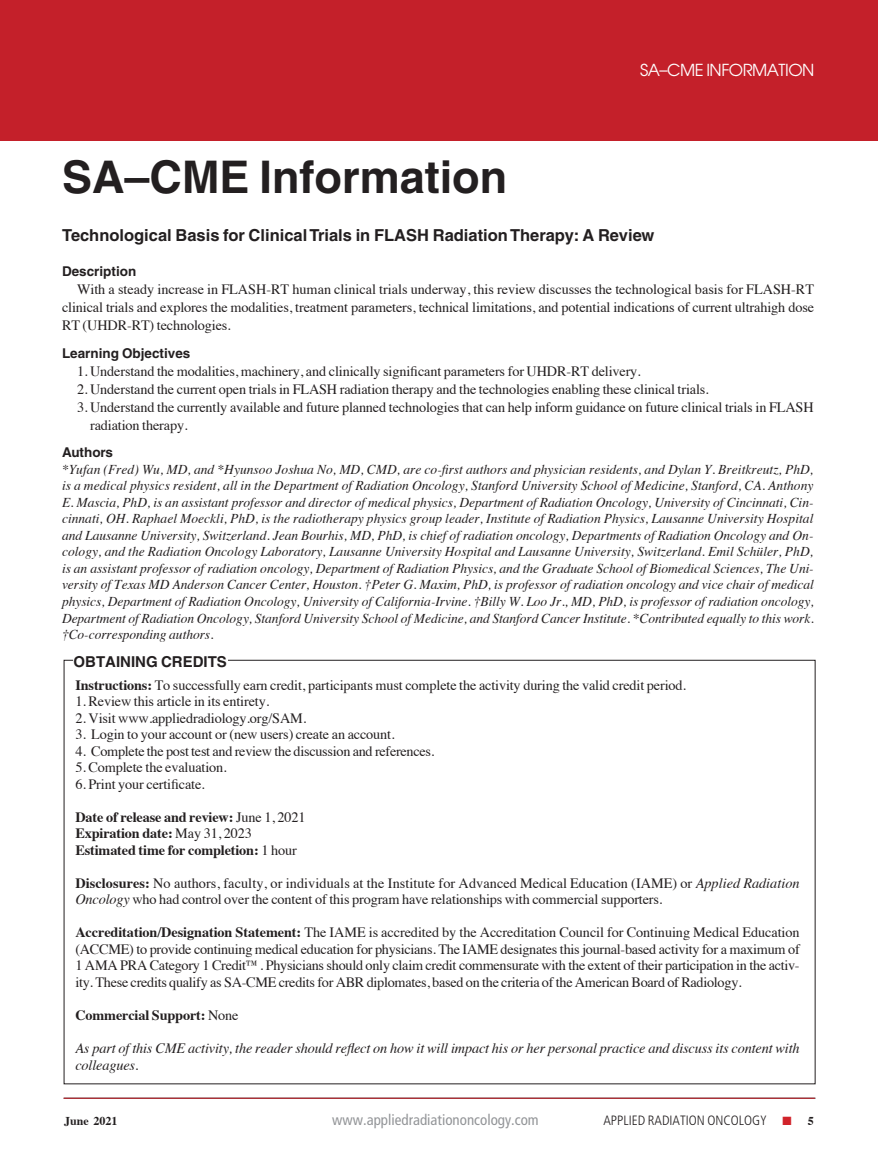
<style>
.page{position:relative;width:878px;height:1175px;background:#fff}
.page>*{position:absolute;margin:0;border:0;box-sizing:border-box;transform-origin:0 0}
.Article_title{font:700 45px "Helvetica";color:#231f20}
.SAM_subhead{font:700 16.5px "Helvetica";color:#231f20}
.top_heading_right{font:16.5px "Avant Garde";letter-spacing:-.03em;color:#fff}
.t1{font:condensed 15px "Frutiger";color:#939598}
.Article_title-2{font:700 15px "Helvetica";color:#231f20}
.SAM_body{font:14.25px/16.5px "Times";letter-spacing:-.01em;color:#231f20;text-align:justify}
.Article_body_copy{font:14.25px "Times";letter-spacing:-.01em;color:#231f20}
.SAM_body-2{font:italic 14.25px/16.5px "Times";letter-spacing:-.01em;color:#231f20}
.SAM_body-3{font:700 14.25px "Times";letter-spacing:-.01em;color:#231f20}
.SAM_authors{font:italic 13.5px/16.5px "Times";letter-spacing:-.005em;color:#231f20;text-align:justify}
.SAM_subhead-2{font:700 13.5px "Helvetica";color:#231f20}
.t2{font:300 condensed 13.5px "Frutiger";color:#231f20}
.t3{font:700 12px "Times";color:#231f20}
.s1{font-weight:700}
.s2{font-weight:400}
.s3{font-style:italic}
.s4{color:#d1232a}
</style>
<div class="page">
<hr style="left:64px;top:1097px;width:751px;height:1px;background:#231f20">
<div style="left:0;top:0;width:878px;height:140px;background:#c4202a"></div>
<hr style="left:64px;top:1097px;width:750px;height:1px;background:#c4202a">
<p class="Article_title" style="left:62px;top:150px;width:447px">SA–CME Information</p>
<p class="top_heading_right" style="left:640px;top:59px;width:176px">SA–CME INFORMATION</p>
<p class="SAM_subhead" style="left:62px;top:225px;width:594px">Technological Basis for Clinical Trials in FLASH Radiation Therapy: A Review</p>
<p class="SAM_subhead-2" style="left:62px;top:263px;width:76px">Description</p>
<p class="SAM_body" style="left:62px;top:279px;width:753px;line-height:18px;text-indent:15px">With a steady increase in FLASH-RT human clinical trials underway, this review discusses the technological basis for FLASH-RT clinical trials and explores the modalities, treatment parameters, technical limitations, and potential indications of current ultrahigh dose RT (UHDR-RT) technologies.</p>
<p class="SAM_subhead-2" style="left:62px;top:345px;width:130px">Learning Objectives</p>
<p class="SAM_body" style="left:77px;top:361px;width:565px">1. Understand the modalities, machinery, and clinically significant parameters for UHDR-RT delivery.</p>
<p class="SAM_body" style="left:77px;top:379px;width:633px">2. Understand the current open trials in FLASH radiation therapy and the technologies enabling these clinical trials.</p>
<p class="SAM_body" style="left:90px;top:397px;width:725px;line-height:18px;text-indent:-13px">3. Understand the currently available and future planned technologies that can help inform guidance on future clinical trials in FLASH radiation therapy.</p>
<p class="SAM_subhead-2" style="left:62px;top:444px;width:53px">Authors</p>
<p class="SAM_authors" style="left:62px;top:460px;width:753px">*Yufan (Fred) Wu, MD, and *Hyunsoo Joshua No, MD, CMD, are co-first authors and physician residents, and Dylan Y. Breitkreutz, PhD, is a medical physics resident, all in the Department of Radiation Oncology, Stanford University School of Medicine, Stanford, CA. Anthony E. Mascia, PhD, is an assistant professor and director of medical physics, Department of Radiation Oncology, University of Cincinnati, Cin&shy;cinnati, OH. Raphael Moeckli, PhD, is the radiotherapy physics group leader, Institute of Radiation Physics, Lausanne University Hospital and Lausanne University, Switzerland. Jean Bourhis, MD, PhD, is chief of radiation oncology, Departments of Radiation Oncology and On&shy;cology, and the Radiation Oncology Laboratory, Lausanne University Hospital and Lausanne University, Switzerland. Emil Schüler, PhD, is an assistant professor of radiation oncology, Department of Radiation Physics, and the Graduate School of Biomedical Sciences, The Uni&shy;versity of Texas MD Anderson Cancer Center, Houston. †Peter G. Maxim, PhD, is professor of radiation oncology and vice chair of medical physics, Department of Radiation Oncology, University of California-Irvine. †Billy W. Loo Jr., MD, PhD, is professor of radiation oncology, Department of Radiation Oncology, Stanford University School of Medicine, and Stanford Cancer Institute. *Contributed equally to this work. †Co-corresponding authors.</p>
<p class="Article_body_copy" style="left:75px;top:671px;width:612px"><span class="s1">Instructions:</span> To successfully earn credit, participants must complete the activity during the valid credit period.</p>
<p class="Article_body_copy" style="left:75px;top:688px;width:195px">1. Review this article in its entirety.</p>
<p class="Article_body_copy" style="left:75px;top:704px;width:232px">2. Visit www.appliedradiology.org/SAM.</p>
<p class="Article_body_copy" style="left:75px;top:721px;width:321px">3. Login to your account or (new users) create an account.</p>
<p class="Article_body_copy" style="left:75px;top:737px;width:360px">4. Complete the post test and review the discussion and references.</p>
<p class="Article_body_copy" style="left:75px;top:754px;width:153px">5. Complete the evaluation.</p>
<p class="Article_body_copy" style="left:75px;top:770px;width:131px">6. Print your certificate.</p>
<p class="SAM_body-3" style="left:75px;top:807px;width:232px">Date of release and review: <span class="s2">June 1, 2021</span></p>
<p class="SAM_body-3" style="left:75px;top:824px;width:178px">Expiration date: <span class="s2">May 31, 2023</span></p>
<p class="SAM_body-3" style="left:75px;top:840px;width:223px">Estimated time for completion: <span class="s2">1 hour</span></p>
<p class="SAM_body" style="left:75px;top:873px;width:725px"><span class="s1">Disclosures:</span> No authors, faculty, or individuals at the Institute for Advanced Medical Education (IAME) or <span class="s3">Applied Radiation<br>Oncology</span> who had control over the content of this program have relationships with commercial supporters.</p>
<p class="SAM_body" style="left:75px;top:923px;width:725px"><span class="s1">Accreditation/Designation Statement:</span> The IAME is accredited by the Accreditation Council for Continuing Medical Education (ACCME) to provide continuing medical education for physicians. The IAME designates this journal-based activity for a maximum of 1 AMA PRA Category 1 Credit™. Physicians should only claim credit commensurate with the extent of their participation in the activ&shy;ity. These credits qualify as SA-CME credits for ABR diplomates, based on the criteria of the American Board of Radiology.</p>
<p class="SAM_body-3" style="left:75px;top:1005px;width:165px">Commercial Support: <span class="s2">None</span></p>
<p class="SAM_body-2" style="left:75px;top:1039px;width:725px">As part of this CME activity, the reader should reflect on how it will impact his or her personal practice and discuss its content with colleagues.</p>
<p class="Article_title-2" style="left:74px;top:652px;width:155px">OBTAINING CREDITS</p>
<p class="t3" style="left:64px;top:1112px;width:55px">June 2021</p>
<p class="t1" style="left:332px;top:1111px;width:208px">www.appliedradiationoncology.com</p>
<p class="t2" style="left:603px;top:1112px;width:190px">APPLIED RADIATION ONCOLOGY <span class="s4">■</span></p>
<p class="t3" style="left:807px;top:1112px;width:7px">5</p>
</div>
